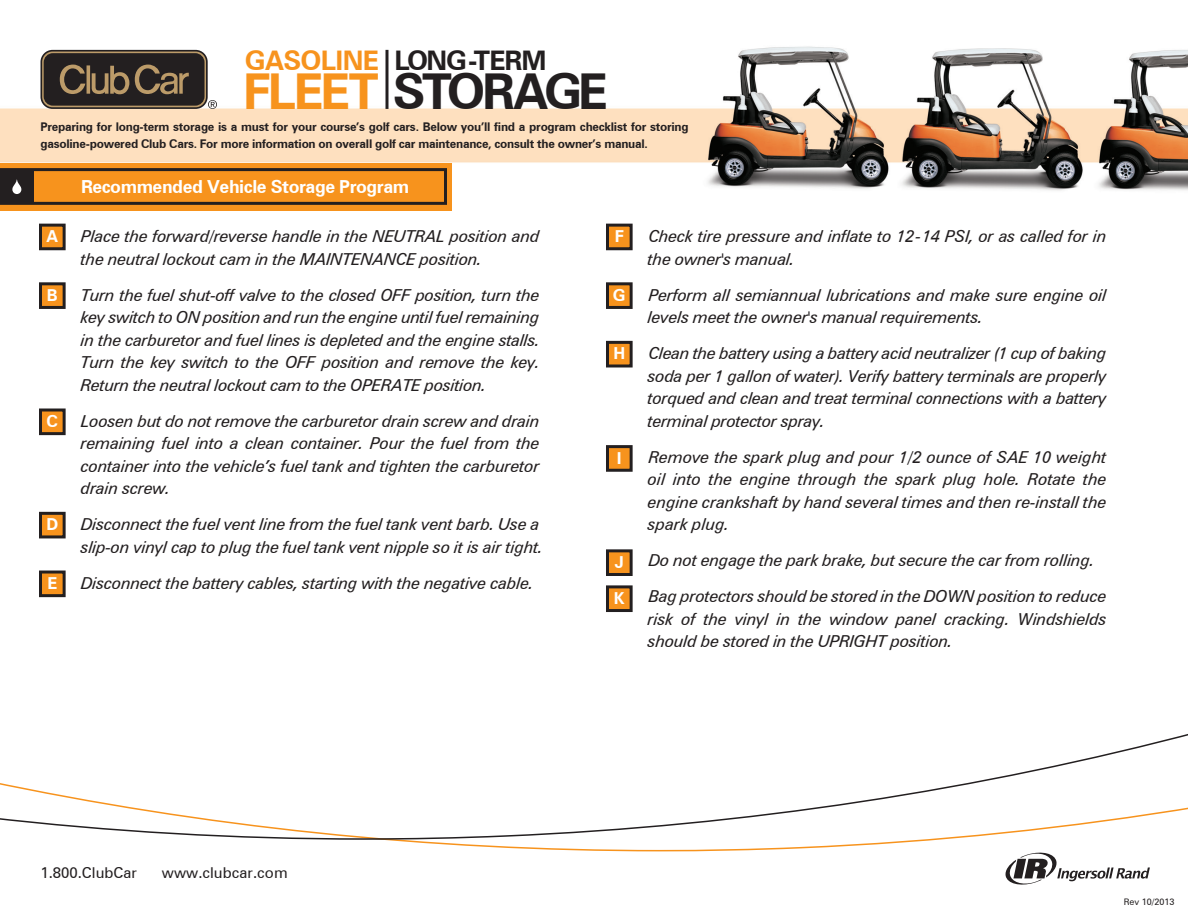
<style>
.page{position:relative;width:1188px;height:918px;background:#fff}
.page>*{position:absolute;margin:0;border:0;box-sizing:border-box;transform-origin:0 0}
.t1{font:700 49.5px "Zurich BT";letter-spacing:-.065em;color:#231f20}
.t2{font:700 27px "Zurich BT";letter-spacing:-.04em;color:#231f20}
.t3{font:700 27px "Zurich BT";letter-spacing:-.025em;color:#f7931d}
.t4{font:700 18px "Zurich BT";letter-spacing:-.025em;color:#fff}
.t5{font:italic 16.5px/22.5px "Zurich BT";letter-spacing:-.025em;color:#231f20}
.t6{font:700 16.5px/36px "Zurich BT";color:#fff}
.t7{font:15px "Zurich BT";color:#231f20}
.t8{font:700 12px/16.5px "Zurich BT";letter-spacing:-.02em;color:#231f20}
.t9{font:9px "Zurich BT";color:#231f20}
.s1{color:#f7931d}
</style>
<div class="page">
<img style="left:0;top:46px;width:1188px;height:806px">
<svg style="left:0;top:840px;width:1188px;height:11px"></svg>
<svg style="left:0;top:731px;width:1188px;height:109px"></svg>
<svg style="left:1005px;top:850px;width:145px;height:35px"></svg>
<div style="left:40px;top:225px;width:24px;height:24px;background:#f7931d"></div>
<div style="left:39px;top:224px;width:27px;height:26px;border:3px solid #231f20"></div>
<div style="left:607px;top:225px;width:24px;height:24px;background:#f7931d"></div>
<div style="left:606px;top:224px;width:27px;height:26px;border:3px solid #231f20"></div>
<div style="left:607px;top:284px;width:24px;height:23px;background:#f7931d"></div>
<div style="left:606px;top:282px;width:27px;height:27px;border:3px solid #231f20"></div>
<div style="left:607px;top:342px;width:24px;height:24px;background:#f7931d"></div>
<div style="left:606px;top:341px;width:27px;height:26px;border:3px solid #231f20"></div>
<div style="left:607px;top:447px;width:24px;height:23px;background:#f7931d"></div>
<div style="left:606px;top:445px;width:27px;height:27px;border:3px solid #231f20"></div>
<div style="left:607px;top:551px;width:24px;height:23px;background:#f7931d"></div>
<div style="left:606px;top:549px;width:27px;height:27px;border:3px solid #231f20"></div>
<div style="left:607px;top:587px;width:24px;height:24px;background:#f7931d"></div>
<div style="left:606px;top:585px;width:27px;height:27px;border:3px solid #231f20"></div>
<div style="left:40px;top:284px;width:24px;height:23px;background:#f7931d"></div>
<div style="left:39px;top:282px;width:27px;height:27px;border:3px solid #231f20"></div>
<div style="left:40px;top:410px;width:24px;height:24px;background:#f7931d"></div>
<div style="left:39px;top:409px;width:27px;height:26px;border:3px solid #231f20"></div>
<div style="left:40px;top:513px;width:24px;height:24px;background:#f7931d"></div>
<div style="left:39px;top:512px;width:27px;height:26px;border:3px solid #231f20"></div>
<div style="left:40px;top:572px;width:24px;height:24px;background:#f7931d"></div>
<div style="left:39px;top:571px;width:27px;height:26px;border:3px solid #231f20"></div>
<img style="left:40px;top:50px;width:168px;height:59px">
<svg style="left:42px;top:52px;width:175px;height:57px;background:#4e453b"></svg>
<div style="left:0;top:163px;width:452px;height:47px;background:#f7931d"></div>
<svg style="left:0;top:168px;width:447px;height:37px"></svg>
<hr style="left:386px;top:50px;width:2px;height:59px;background:#231f20">
<h2 class="t3" style="left:245px;top:44px;width:136px">GASOLINE</h2>
<h2 class="t2" style="left:394px;top:44px;width:154px">LONG-TERM</h2>
<h1 class="t1" style="left:243px;top:61px;width:366px"><span class="s1">FLEET</span> STORAGE</h1>
<p class="t8" style="left:40px;top:118px;width:650px">Preparing for long-term storage is a must for your course’s golf cars. Below you’ll find a program checklist for storing gasoline-powered Club Cars. For more information on overall golf car maintenance, consult the owner’s manual.</p>
<p class="t4" style="left:81px;top:176px;width:330px">Recommended Vehicle Storage Program</p>
<p class="t6" style="left:47px;top:218px;width:13px">A</p>
<p class="t6" style="left:615px;top:218px;width:11px">F</p>
<p class="t5" style="left:81px;top:225px;width:461px">Place the forward/reverse handle in the NEUTRAL position and the neutral lockout cam in the MAINTENANCE position.</p>
<p class="t5" style="left:81px;top:284px;width:461px;text-align:justify">Turn the fuel shut-off valve to the closed OFF position, turn the key switch to ON position and run the engine until fuel remaining in the carburetor and fuel lines is depleted and the engine stalls.<br>Turn the key switch to the OFF position and remove the key.<br>Return the neutral lockout cam to the OPERATE position.</p>
<p class="t5" style="left:81px;top:410px;width:461px;text-align:justify">Loosen but do not remove the carburetor drain screw and drain remaining fuel into a clean container. Pour the fuel from the container into the vehicle’s fuel tank and tighten the carburetor drain screw.</p>
<p class="t5" style="left:81px;top:513px;width:464px">Disconnect the fuel vent line from the fuel tank vent barb. Use a slip-on vinyl cap to plug the fuel tank vent nipple so it is air tight.</p>
<p class="t5" style="left:81px;top:572px;width:454px">Disconnect the battery cables, starting with the negative cable.</p>
<p class="t6" style="left:613px;top:277px;width:14px">G</p>
<p class="t6" style="left:47px;top:277px;width:12px">B</p>
<p class="t6" style="left:613px;top:335px;width:13px">H</p>
<p class="t6" style="left:47px;top:403px;width:13px">C</p>
<p class="t6" style="left:617px;top:440px;width:6px">I</p>
<p class="t6" style="left:46px;top:506px;width:13px">D</p>
<p class="t6" style="left:614px;top:544px;width:12px">J<br>K</p>
<p class="t6" style="left:47px;top:565px;width:11px">E</p>
<p class="t5" style="left:648px;top:225px;width:461px">Check tire pressure and inflate to 12-14 PSI, or as called for in the owner's manual.</p>
<p class="t5" style="left:648px;top:284px;width:460px">Perform all semiannual lubrications and make sure engine oil levels meet the owner's manual requirements.</p>
<p class="t5" style="left:648px;top:342px;width:460px;text-align:justify">Clean the battery using a battery acid neutralizer (1 cup of baking soda per 1 gallon of water). Verify battery terminals are properly torqued and clean and treat terminal connections with a battery terminal protector spray.</p>
<p class="t5" style="left:648px;top:446px;width:461px;text-align:justify">Remove the spark plug and pour 1/2 ounce of SAE 10 weight oil into the engine through the spark plug hole. Rotate the engine crankshaft by hand several times and then re-install the spark plug.</p>
<p class="t5" style="left:649px;top:542px;width:460px;line-height:36px">Do not engage the park brake, but secure the car from rolling.<br>Bag protectors should be stored in the DOWN position to reduce</p>
<p class="t5" style="left:648px;top:608px;width:460px">risk of the vinyl in the window panel cracking. Windshields should be stored in the UPRIGHT position.</p>
<p class="t7" style="left:40px;top:864px;width:98px">1.800.ClubCar</p>
<p class="t7" style="left:162px;top:864px;width:127px">www.clubcar.com</p>
<p class="t9" style="left:1124px;top:896px;width:52px">Rev 10/2013</p>
</div>
